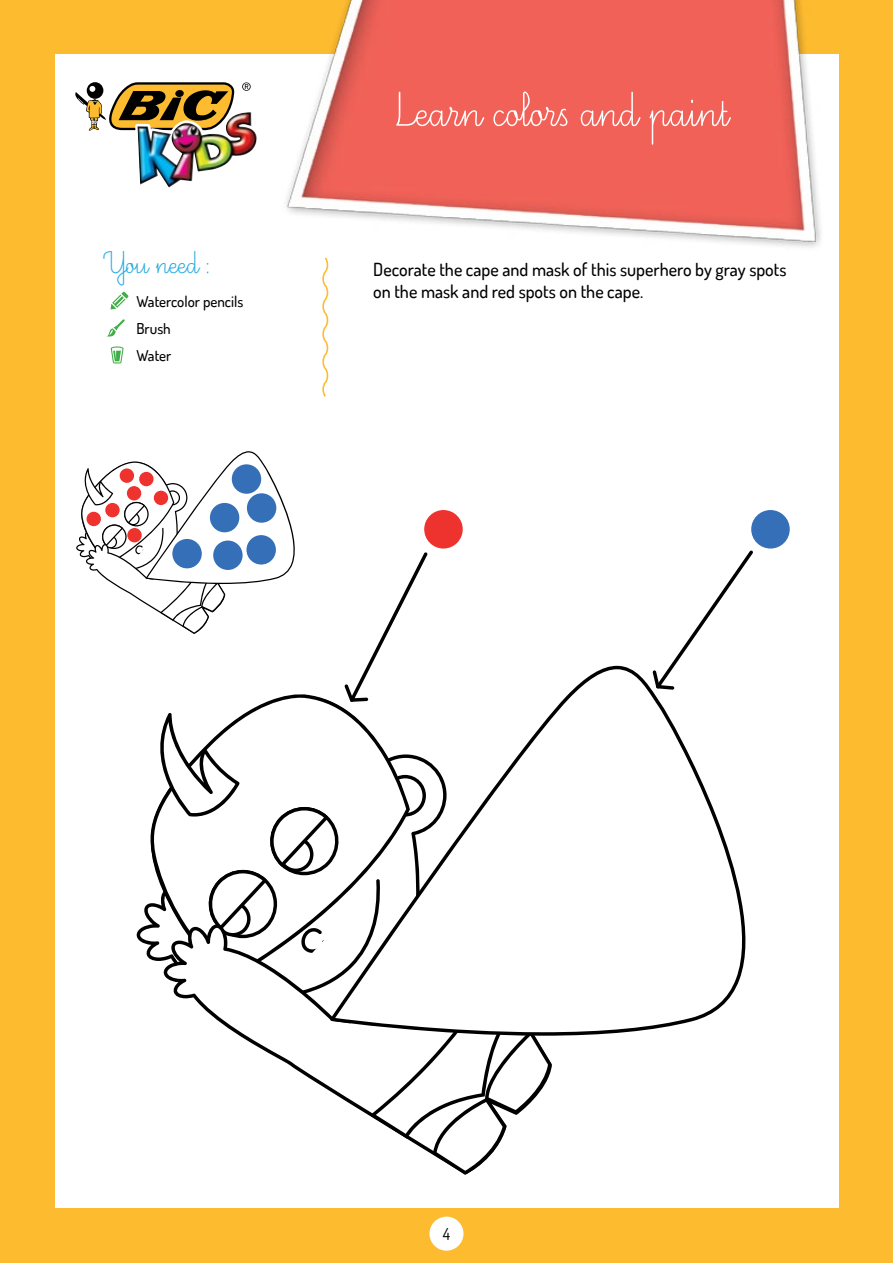
<style>
.page{position:relative;width:893px;height:1263px;background:#fdbb30}
.page>*{position:absolute;margin:0;border:0;box-sizing:border-box;transform-origin:0 0}
.t1{font:60px "Ecriture A Romain Orne";color:#fff}
.t2{font:39px "Ecriture A Romain Orne";color:#27aae1}
.t3{font:500 18px/21.6px "Dosis";color:#000}
.t4{font:16.5px "Dosis";color:#000}
.t5{font:500 15px/27px "Dosis";color:#000}
</style>
<div class="page">
<div style="left:55px;top:55px;width:783px;height:1153px;background:#fff"></div>
<div style="left:429px;top:1216px;width:34px;height:35px;background:#fff;border-radius:50%"></div>
<img style="left:282px;top:0;width:543px;height:248px">
<svg style="left:75px;top:82px;width:176px;height:53px"></svg>
<img style="left:138px;top:112px;width:119px;height:76px">
<svg style="left:322px;top:257px;width:7px;height:140px"></svg>
<svg style="left:76px;top:451px;width:219px;height:183px"></svg>
<div style="left:232px;top:464px;width:29px;height:30px;background:#346fb7;border-radius:50%"></div>
<div style="left:120px;top:468px;width:14px;height:15px;background:#ee322d;border-radius:50%"></div>
<div style="left:154px;top:491px;width:14px;height:14px;background:#ee322d;border-radius:50%"></div>
<div style="left:127px;top:486px;width:14px;height:14px;background:#ee322d;border-radius:50%"></div>
<div style="left:105px;top:503px;width:15px;height:14px;background:#ee322d;border-radius:50%"></div>
<div style="left:87px;top:512px;width:14px;height:14px;background:#ee322d;border-radius:50%"></div>
<div style="left:127px;top:528px;width:15px;height:14px;background:#ee322d;border-radius:50%"></div>
<div style="left:139px;top:472px;width:15px;height:14px;background:#ee322d;border-radius:50%"></div>
<div style="left:247px;top:493px;width:29px;height:30px;background:#346fb7;border-radius:50%"></div>
<div style="left:210px;top:503px;width:29px;height:29px;background:#346fb7;border-radius:50%"></div>
<div style="left:246px;top:535px;width:30px;height:29px;background:#346fb7;border-radius:50%"></div>
<div style="left:172px;top:539px;width:30px;height:29px;background:#346fb7;border-radius:50%"></div>
<div style="left:213px;top:540px;width:30px;height:30px;background:#346fb7;border-radius:50%"></div>
<svg style="left:245px;top:694px;width:85px;height:19px"></svg>
<svg style="left:137px;top:713px;width:415px;height:462px"></svg>
<svg style="left:332px;top:665px;width:288px;height:387px"></svg>
<svg style="left:330px;top:666px;width:416px;height:370px"></svg>
<div style="left:751px;top:510px;width:39px;height:38px;background:#346fb7;border-radius:50%"></div>
<div style="left:424px;top:510px;width:39px;height:38px;background:#ee322d;border-radius:50%"></div>
<svg style="left:652px;top:550px;width:101px;height:140px"></svg>
<svg style="left:344px;top:552px;width:84px;height:150px"></svg>
<svg style="left:107px;top:319px;width:18px;height:18px"></svg>
<svg style="left:111px;top:292px;width:18px;height:17px"></svg>
<svg style="left:111px;top:346px;width:13px;height:17px"></svg>
<h2 class="t2" style="left:105px;top:244px;width:107px">You need :</h2>
<p class="t5" style="left:136px;top:288px;width:108px">Watercolor pencils<br>Brush<br>Water</p>
<h1 class="t1" style="left:394px;top:81px;width:335px">Learn colors and paint</h1>
<p class="t3" style="left:373px;top:259px;width:415px">Decorate the cape and mask of this superhero by gray spots on the mask and red spots on the cape.</p>
<p class="t4" style="left:443px;top:1223px;width:9px">4</p>
</div>
